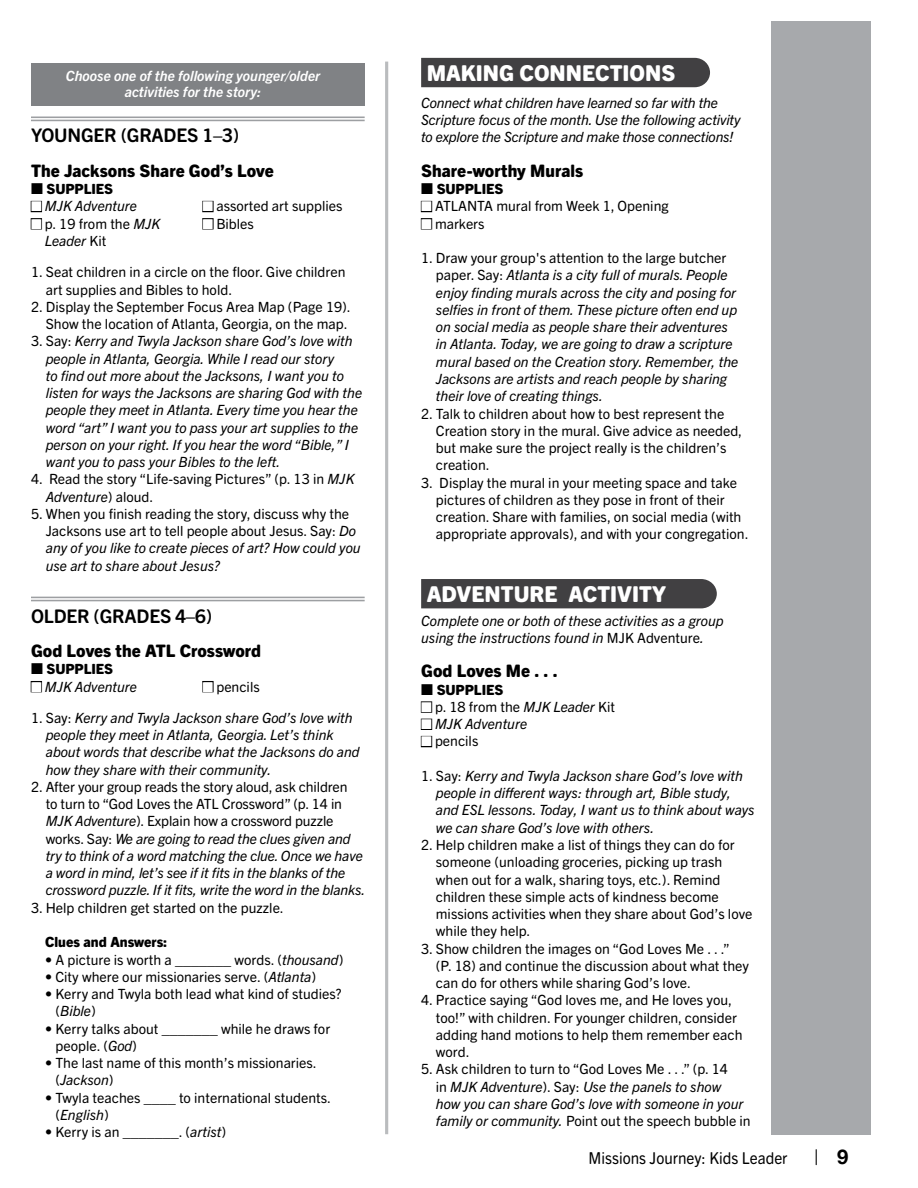
<style>
.page{position:relative;width:918px;height:1188px;background:#fff}
.page>*{position:absolute;margin:0;border:0;box-sizing:border-box;transform-origin:0 0}
.t1{font:800 21.9px "Trade Gothic Next SR Pro";color:#fff}
.t2{font:20.25px "Trade Gothic Next SR Pro";color:#000}
.t3{font:700 18.9px "Trade Gothic Next SR Pro";letter-spacing:-.01em;color:#000}
.t4{font:800 17.25px "Trade Gothic Next SR Pro";letter-spacing:.005em;color:#000}
.t5{font:16.5px "Trade Gothic Next SR Pro";color:#000;scale:.93 1}
.t6{font:14.1px/17.2px "Trade Gothic Next SR Pro";color:#000}
.t7{font:italic 14.1px/17.2px "Trade Gothic Next LT Pro";color:#000}
.t8{font:italic 700 14.1px/16.5px "Trade Gothic Next LT Pro";color:#fff;text-align:center}
.t9{font:800 14.1px "Trade Gothic Next SR Pro";letter-spacing:-.01em;color:#000}
.s1{font-family:"Trade Gothic Next LT Pro";font-style:italic}
.s2{font-family:"Trade Gothic Next SR Pro";font-style:normal}
.s3{font-family:"Helvetica Neue";font-weight:700}
</style>
<div class="page">
<div style="left:771px;top:22px;width:100px;height:1113px;background:#a7a9ac"></div>
<hr style="left:385px;top:62px;width:3px;height:1072px;background:#babcbe">
<hr style="left:31px;top:117px;width:334px;height:1px;background:#9d9fa2">
<hr style="left:31px;top:120px;width:334px;height:1px;background:#9d9fa2">
<div style="left:31px;top:64px;width:334px;height:42px;background:#808285"></div>
<hr style="left:31px;top:597px;width:334px;height:1px;background:#9d9fa2">
<hr style="left:31px;top:600px;width:334px;height:1px;background:#9d9fa2">
<div style="left:421px;top:58px;width:289px;height:29px;background:#414042"></div>
<div style="left:421px;top:579px;width:296px;height:29px;background:#414042"></div>
<p class="t8" style="left:66px;top:66px;width:256px">Choose one of the following younger/older activities for the story:</p>
<h3 class="t3" style="left:31px;top:122px;width:210px">YOUNGER (GRADES 1–3)</h3>
<p class="t4" style="left:31px;top:159px;width:244px">The Jacksons Share God’s Love</p>
<p class="t9" style="left:31px;top:179px;width:84px">■ SUPPLIES</p>
<p class="t7" style="left:31px;top:197px;width:107px">■ MJK Adventure</p>
<p class="t6" style="left:31px;top:214px;width:131px">■ p. 19 from the <span class="s1">MJK</span></p>
<p class="t7" style="left:45px;top:231px;width:63px">Leader <span class="s2">Kit</span></p>
<p class="t6" style="left:203px;top:197px;width:142px">■ assorted art supplies</p>
<p class="t6" style="left:203px;top:214px;width:53px">■ Bibles</p>
<p class="t6" style="left:46px;top:263px;width:301px;text-indent:-15px">1. Seat children in a circle on the floor. Give children art supplies and Bibles to hold.</p>
<p class="t6" style="left:31px;top:297px;width:321px;text-align:right">2. Display the September Focus Area Map (Page 19).<br>Show the location of Atlanta, Georgia, on the map.</p>
<p class="t7" style="left:46px;top:332px;width:318px;text-indent:-15px"><span class="s2">3. Say:</span> Kerry and Twyla Jackson share God’s love with people in Atlanta, Georgia. While I read our story<br>to find out more about the Jacksons, I want you to listen for ways the Jacksons are sharing God with the people they meet in Atlanta. Every time you hear the word “art” I want you to pass your art supplies to the person on your right. If you hear the word “Bible,” I want you to pass your Bibles to the left.</p>
<p class="t6" style="left:31px;top:470px;width:325px">4. Read the story “Life-saving Pictures” (p. 13 in <span class="s1">MJK</span></p>
<p class="t7" style="left:46px;top:487px;width:109px">Adventure<span class="s2">) aloud.</span></p>
<p class="t6" style="left:46px;top:504px;width:312px;text-indent:-15px">5. When you finish reading the story, discuss why the<br>Jacksons use art to tell people about Jesus. Say: <span class="s1">Do</span></p>
<p class="t7" style="left:46px;top:539px;width:316px">any of you like to create pieces of art? How could you use art to share about Jesus?</p>
<h3 class="t3" style="left:31px;top:602px;width:183px">OLDER (GRADES 4–6)</h3>
<p class="t4" style="left:31px;top:639px;width:232px">God Loves the ATL Crossword</p>
<p class="t9" style="left:31px;top:659px;width:84px">■ SUPPLIES</p>
<p class="t7" style="left:31px;top:677px;width:107px">■ MJK Adventure</p>
<p class="t6" style="left:203px;top:677px;width:59px">■ pencils</p>
<p class="t7" style="left:46px;top:708px;width:315px;text-indent:-15px"><span class="s2">1. Say:</span> Kerry and Twyla Jackson share God’s love with people they meet in Atlanta, Georgia. Let’s think about words that describe what the Jacksons do and how they share with their community.</p>
<p class="t6" style="left:46px;top:777px;width:303px;text-indent:-15px">2. After your group reads the story aloud, ask children to turn to “God Loves the ATL Crossword” (p. 14 in<br><span class="s1">MJK Adventure</span>). Explain how a crossword puzzle</p>
<p class="t7" style="left:46px;top:829px;width:321px"><span class="s2">works. Say:</span> We are going to read the clues given and try to think of a word matching the clue. Once we have a word in mind, let’s see if it fits in the blanks of the crossword puzzle. If it fits, write the word in the blanks.</p>
<p class="t6" style="left:31px;top:898px;width:254px">3. Help children get started on the puzzle.</p>
<p class="t9" style="left:45px;top:932px;width:124px">Clues and Answers:</p>
<p class="t6" style="left:45px;top:950px;width:300px">• A picture is worth a _______ words. (<span class="s1">thousand</span>)</p>
<p class="t6" style="left:45px;top:967px;width:273px">• City where our missionaries serve. (<span class="s1">Atlanta</span>)</p>
<p class="t6" style="left:45px;top:984px;width:298px">• Kerry and Twyla both lead what kind of studies?</p>
<p class="t7" style="left:55px;top:1002px;width:42px"><span class="s2">(</span>Bible<span class="s2">)</span></p>
<p class="t6" style="left:55px;top:1019px;width:276px;text-indent:-10px">• Kerry talks about _______ while he draws for people. (<span class="s1">God</span>)</p>
<p class="t6" style="left:45px;top:1053px;width:273px">• The last name of this month’s missionaries.</p>
<p class="t7" style="left:55px;top:1071px;width:60px"><span class="s2">(</span>Jackson<span class="s2">)</span></p>
<p class="t6" style="left:45px;top:1088px;width:287px">• Twyla teaches ____ to international students.</p>
<p class="t7" style="left:55px;top:1105px;width:55px"><span class="s2">(</span>English<span class="s2">)</span></p>
<p class="t6" style="left:45px;top:1122px;width:183px">• Kerry is an _______. (<span class="s1">artist</span>)</p>
<h1 class="t1" style="left:427px;top:58px;width:250px">MAKING CONNECTIONS</h1>
<p class="t7" style="left:421px;top:93px;width:321px">Connect what children have learned so far with the<br>Scripture focus of the month. Use the following activity to explore the Scripture and make those connections!</p>
<p class="t4" style="left:421px;top:159px;width:164px">Share-worthy Murals</p>
<p class="t9" style="left:421px;top:179px;width:84px">■ SUPPLIES</p>
<p class="t6" style="left:421px;top:197px;width:249px">■ ATLANTA mural from Week 1, Opening</p>
<p class="t6" style="left:421px;top:214px;width:65px">■ markers</p>
<p class="t6" style="left:421px;top:249px;width:307px">1. Draw your group's attention to the large butcher</p>
<p class="t7" style="left:436px;top:266px;width:304px"><span class="s2">paper. Say:</span> Atlanta is a city full of murals. People enjoy finding murals across the city and posing for selfies in front of them. These picture often end up on social media as people share their adventures in Atlanta. Today, we are going to draw a scripture mural based on the Creation story. Remember, the Jacksons are artists and reach people by sharing their love of creating things.</p>
<p class="t6" style="left:436px;top:404px;width:308px;text-indent:-15px">2. Talk to children about how to best represent the Creation story in the mural. Give advice as needed, but make sure the project really is the children’s creation.</p>
<p class="t6" style="left:436px;top:473px;width:314px;text-indent:-15px">3. Display the mural in your meeting space and take pictures of children as they pose in front of their creation. Share with families, on social media (with appropriate approvals), and with your congregation.</p>
<h1 class="t1" style="left:427px;top:579px;width:241px">ADVENTURE ACTIVITY</h1>
<p class="t7" style="left:421px;top:611px;width:304px">Complete one or both of these activities as a group using the instructions found in <span class="s2">MJK Adventure</span>.</p>
<p class="t4" style="left:421px;top:659px;width:138px">God Loves Me . . .</p>
<p class="t9" style="left:421px;top:680px;width:84px">■ SUPPLIES</p>
<p class="t6" style="left:421px;top:697px;width:195px">■ p. 18 from the <span class="s1">MJK Leader</span> Kit</p>
<p class="t7" style="left:421px;top:715px;width:107px">■ MJK Adventure</p>
<p class="t6" style="left:421px;top:732px;width:59px">■ pencils</p>
<p class="t7" style="left:436px;top:766px;width:320px;text-indent:-15px"><span class="s2">1. Say:</span> Kerry and Twyla Jackson share God’s love with people in different ways: through art, Bible study, and ESL lessons. Today, I want us to think about ways we can share God’s love with others.</p>
<p class="t6" style="left:436px;top:835px;width:318px;text-indent:-15px">2. Help children make a list of things they can do for someone (unloading groceries, picking up trash when out for a walk, sharing toys, etc.). Remind children these simple acts of kindness become missions activities when they share about God’s love while they help.</p>
<p class="t6" style="left:436px;top:939px;width:315px;text-indent:-15px">3. Show children the images on “God Loves Me . . .” (P. 18) and continue the discussion about what they can do for others while sharing God’s love.</p>
<p class="t6" style="left:436px;top:991px;width:308px;text-indent:-15px">4. Practice saying “God loves me, and He loves you, too!” with children. For younger children, consider adding hand motions to help them remember each word.</p>
<p class="t6" style="left:421px;top:1060px;width:308px">5. Ask children to turn to “God Loves Me . . .” (p. 14</p>
<p class="t7" style="left:436px;top:1077px;width:309px"><span class="s2">in</span> MJK Adventure<span class="s2">). Say:</span> Use the panels to show how you can share God’s love with someone in your</p>
<p class="t6" style="left:436px;top:1111px;width:316px"><span class="s1">family or community.</span> Point out the speech bubble in</p>
<p class="t5" style="left:589px;top:1147px;width:215px">Missions Journey: Kids Leader</p>
<h2 class="t2" style="left:814px;top:1143px;width:36px">| <span class="s3">9</span></h2>
</div>
